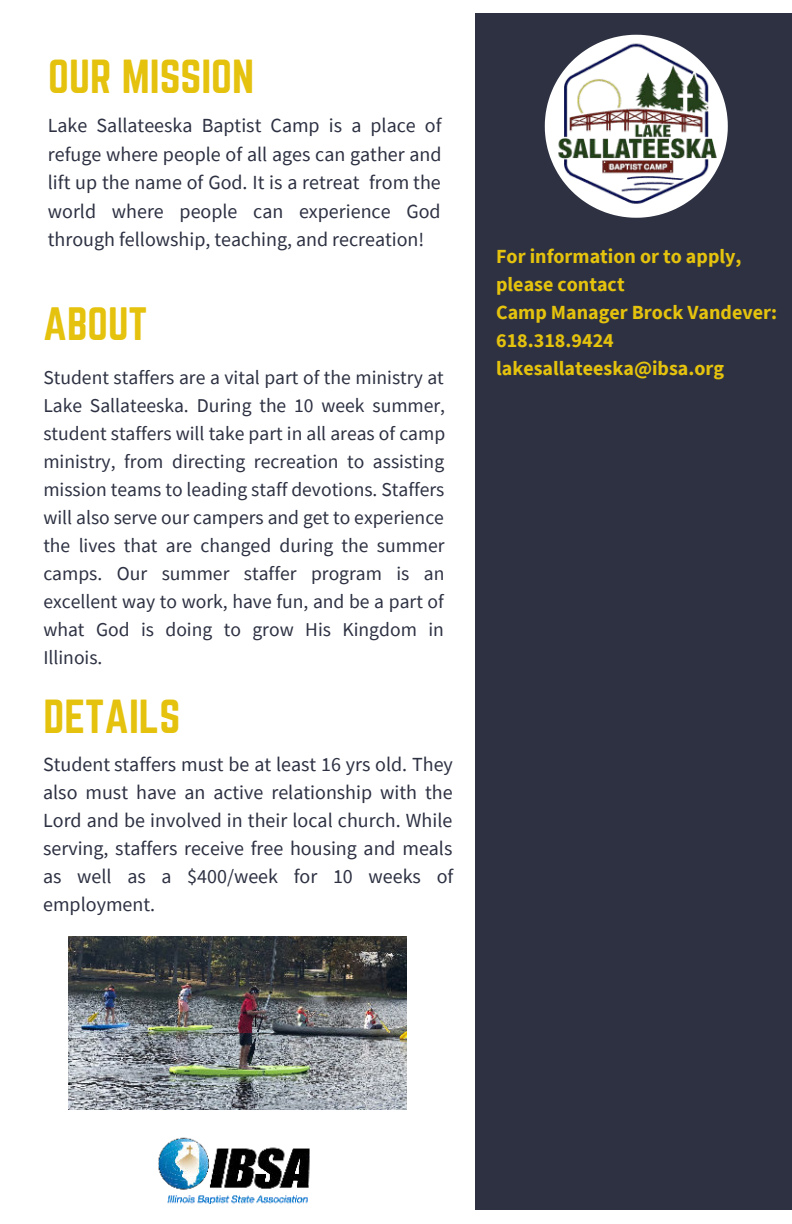
<style>
.page{position:relative;width:792px;height:1224px;background:#fff}
.page>*{position:absolute;margin:0;border:0;box-sizing:border-box;transform-origin:0 0}
.t1{font:41.8px "Norwester";color:#e4c20d}
.t2{font:41px "Norwester";color:#e4c20d}
.t3{font:20px/28px "Source Sans Pro";color:#2d3142;text-align:justify}
.t4{font:700 20px/28px "Source Sans Pro";color:#e4c20d}
.t5{font:19.6px/28px "Source Sans Pro";color:#2d3142;text-align:justify}
</style>
<div class="page">
<div style="left:476px;top:13px;width:316px;height:1197px;background:#2d3142"></div>
<img style="left:544px;top:34px;width:184px;height:184px">
<img style="left:158px;top:1138px;width:152px;height:66px">
<img style="left:69px;top:937px;width:337px;height:172px">
<h1 class="t1" style="left:48px;top:56px;width:207px">OUR MISSION</h1>
<p class="t3" style="left:48px;top:111px;width:395px">Lake Sallateeska Baptist Camp is a place of refuge where people of all ages can gather and lift up the name of God. It is a retreat from the world where people can experience God through fellowship, teaching, and recreation!</p>
<h2 class="t2" style="left:43px;top:304px;width:106px">ABOUT</h2>
<p class="t5" style="left:43px;top:364px;width:403px">Student staffers are a vital part of the ministry at Lake Sallateeska. During the 10 week summer, student staffers will take part in all areas of camp ministry, from directing recreation to assisting mission teams to leading staff devotions. Staffers will also serve our campers and get to experience the lives that are changed during the summer camps. Our summer staffer program is an excellent way to work, have fun, and be a part of what God is doing to grow His Kingdom in Illinois.</p>
<h1 class="t1" style="left:44px;top:697px;width:138px">DETAILS</h1>
<p class="t3" style="left:43px;top:751px;width:412px">Student staffers must be at least 16 yrs old. They also must have an active relationship with the Lord and be involved in their local church. While serving, staffers receive free housing and meals as well as a $400/week for 10 weeks of employment.</p>
<p class="t4" style="left:496px;top:242px;width:283px">For information or to apply, please contact<br>Camp Manager Brock Vandever:<br>618.318.9424 lakesallateeska@ibsa.org</p>
</div>
